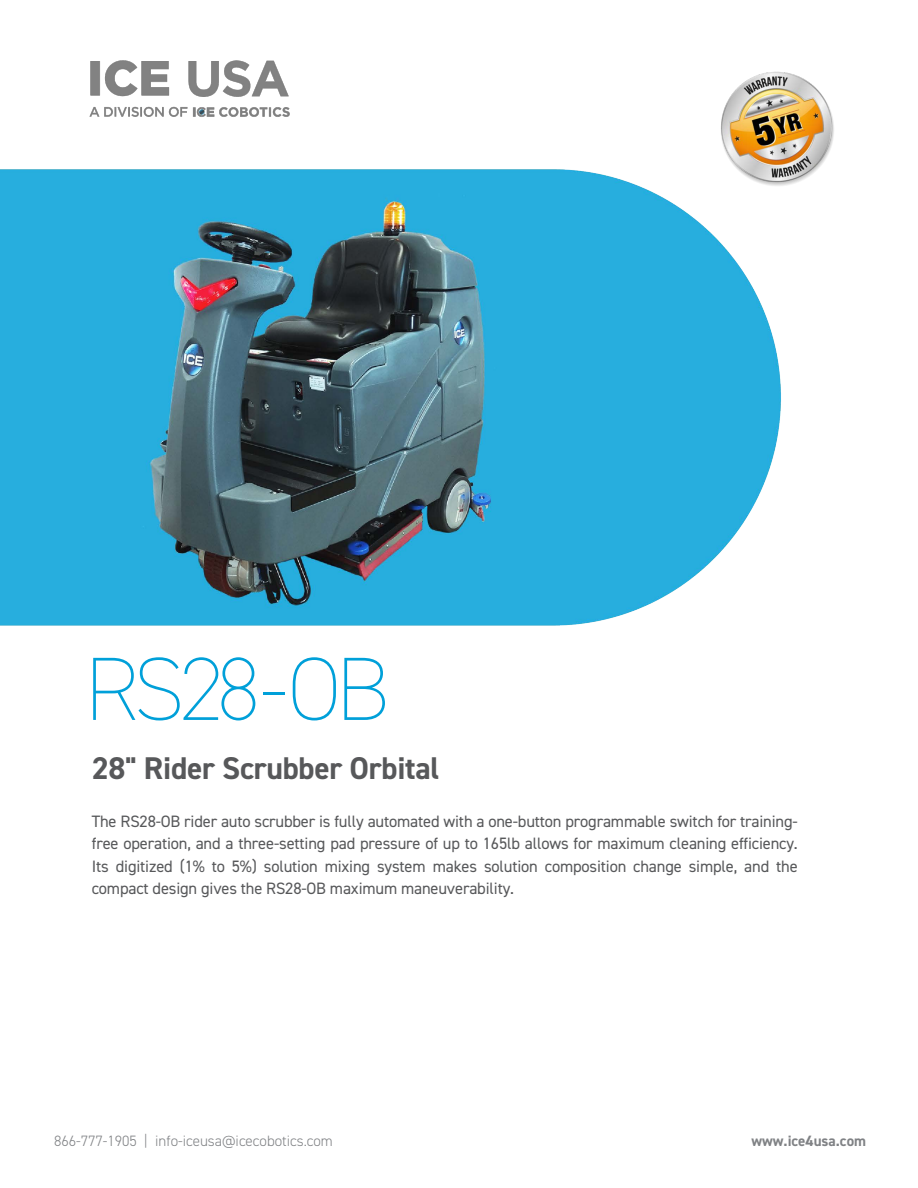
<style>
.page{position:relative;width:918px;height:1188px;background:#fff}
.page>*{position:absolute;margin:0;border:0;box-sizing:border-box;transform-origin:0 0}
.Machine_name{font:200 90px "DIN2014";color:#00a0d9}
.Body_copy{font:700 31.5px "DIN2014";letter-spacing:-.01em;color:#57585a}
.Body_copy-2{font:16.5px/22.5px "DIN2014";letter-spacing:-.01em;color:#57585a;text-align:justify}
.t1{font:300 15px "DIN2014";color:#808285}
.t2{font:700 15px "DIN2014";color:#808285}
</style>
<div class="page">
<img style="left:89px;top:60px;width:201px;height:57px">
<img style="left:0;top:169px;width:781px;height:457px">
<img style="left:694px;top:71px;width:140px;height:139px">
<p class="Machine_name" style="left:85px;top:634px;width:306px">RS 28-O B</p>
<p class="Body_copy" style="left:92px;top:747px;width:349px">28" Rider Scrubber Orbital</p>
<p class="Body_copy-2" style="left:92px;top:810px;width:708px">The RS28-OB rider auto scrubber is fully automated with a one-button programmable switch for training&shy;free operation, and a three-setting pad pressure of up to 165lb allows for maximum cleaning efficiency.<br>Its digitized (1% to 5%) solution mixing system makes solution composition change simple, and the compact design gives the RS28-OB maximum maneuverability.</p>
<p class="t1" style="left:54px;top:1131px;width:280px">866-777-1905 | info-iceusa@icecobotics.com</p>
<p class="t2" style="left:751px;top:1131px;width:116px">www.ice4usa.com</p>
</div>
